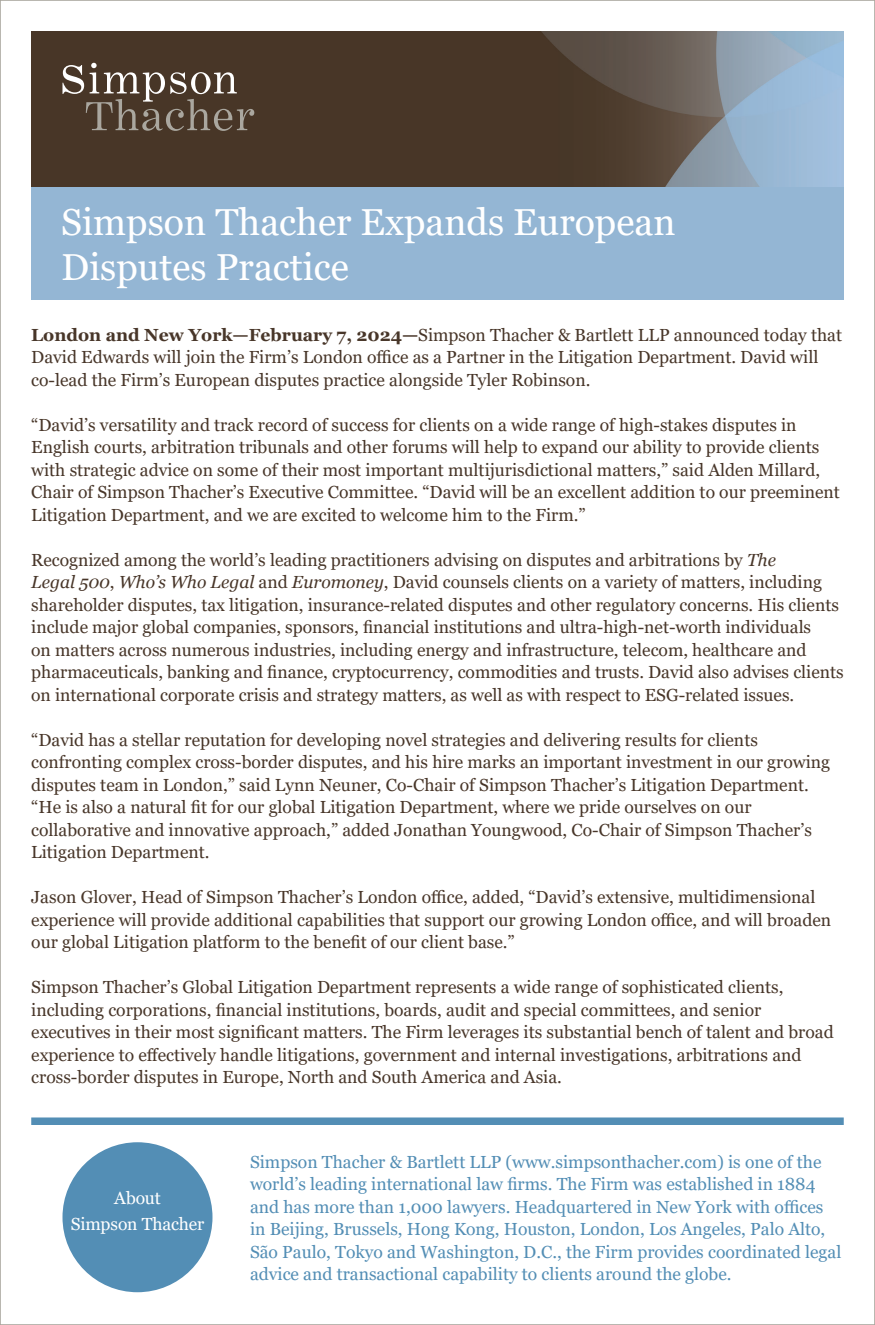
<style>
.page{position:relative;width:875px;height:1325px;background:#fff}
.page>*{position:absolute;margin:0;border:0;box-sizing:border-box;transform-origin:0 0}
.t1{font:37.5px/45px "Georgia";color:#fff}
.ST_Text_14_20{font:17.5px/22.5px "Georgia";color:#483629}
.ST_Text_11_14{font:17.5px/22.5px "Georgia";color:#538eb5}
.t2{font:17.5px "Georgia";letter-spacing:-.005em;color:#fff}
.s1{font-weight:700}
.s2{font-style:italic}
</style>
<div class="page">
<div style="left:31px;top:1117px;width:813px;height:8px;background:#538eb5"></div>
<div style="left:62px;top:1142px;width:150px;height:150px;background:#538eb5;border-radius:50%"></div>
<img style="left:31px;top:31px;width:813px;height:156px">
<svg style="left:63px;top:63px;width:191px;height:68px"></svg>
<div style="left:31px;top:187px;width:813px;height:112px;background:#94b6d4"></div>
<p class="t1" style="left:61px;top:200px;width:616px">Simpson Thacher Expands European<br>Disputes Practice</p>
<p class="ST_Text_14_20" style="left:31px;top:324px;width:812px"><span class="s1">London and New York—February 7, 2024—</span>Simpson Thacher &amp; Bartlett LLP announced today that<br>David Edwards will join the Firm’s London office as a Partner in the Litigation Department. David will co-lead the Firm’s European disputes practice alongside Tyler Robinson.</p>
<p class="ST_Text_14_20" style="left:31px;top:414px;width:810px">“David’s versatility and track record of success for clients on a wide range of high-stakes disputes in English courts, arbitration tribunals and other forums will help to expand our ability to provide clients with strategic advice on some of their most important multijurisdictional matters,” said Alden Millard, Chair of Simpson Thacher’s Executive Committee. “David will be an excellent addition to our preeminent Litigation Department, and we are excited to welcome him to the Firm.”</p>
<p class="ST_Text_14_20" style="left:31px;top:549px;width:814px">Recognized among the world’s leading practitioners advising on disputes and arbitrations by <span class="s2">The<br>Legal 500</span>, <span class="s2">Who’s Who Legal</span> and <span class="s2">Euromoney</span>, David counsels clients on a variety of matters, including shareholder disputes, tax litigation, insurance-related disputes and other regulatory concerns. His clients include major global companies, sponsors, financial institutions and ultra-high-net-worth individuals<br>on matters across numerous industries, including energy and infrastructure, telecom, healthcare and pharmaceuticals, banking and finance, cryptocurrency, commodities and trusts. David also advises clients on international corporate crisis and strategy matters, as well as with respect to ESG-related issues.</p>
<p class="ST_Text_14_20" style="left:31px;top:729px;width:800px">“David has a stellar reputation for developing novel strategies and delivering results for clients confronting complex cross-border disputes, and his hire marks an important investment in our growing disputes team in London,” said Lynn Neuner, Co-Chair of Simpson Thacher’s Litigation Department. “He is also a natural fit for our global Litigation Department, where we pride ourselves on our collaborative and innovative approach,” added Jonathan Youngwood, Co-Chair of Simpson Thacher’s Litigation Department.</p>
<p class="ST_Text_14_20" style="left:31px;top:886px;width:801px">Jason Glover, Head of Simpson Thacher’s London office, added, “David’s extensive, multidimensional experience will provide additional capabilities that support our growing London office, and will broaden our global Litigation platform to the benefit of our client base.”</p>
<p class="ST_Text_14_20" style="left:31px;top:976px;width:804px">Simpson Thacher’s Global Litigation Department represents a wide range of sophisticated clients, including corporations, financial institutions, boards, audit and special committees, and senior executives in their most significant matters. The Firm leverages its substantial bench of talent and broad experience to effectively handle litigations, government and internal investigations, arbitrations and cross-border disputes in Europe, North and South America and Asia.</p>
<p class="t2" style="left:114px;top:1187px;width:48px">About</p>
<p class="t2" style="left:71px;top:1213px;width:135px">Simpson Thacher</p>
<p class="ST_Text_11_14" style="left:250px;top:1151px;width:593px">Simpson Thacher &amp; Bartlett LLP (www.simpsonthacher.com) is one of the world’s leading international law firms. The Firm was established in 1884 and has more than 1,000 lawyers. Headquartered in New York with offices in Beijing, Brussels, Hong Kong, Houston, London, Los Angeles, Palo Alto, São Paulo, Tokyo and Washington, D.C., the Firm provides coordinated legal advice and transactional capability to clients around the globe.</p>
</div>
